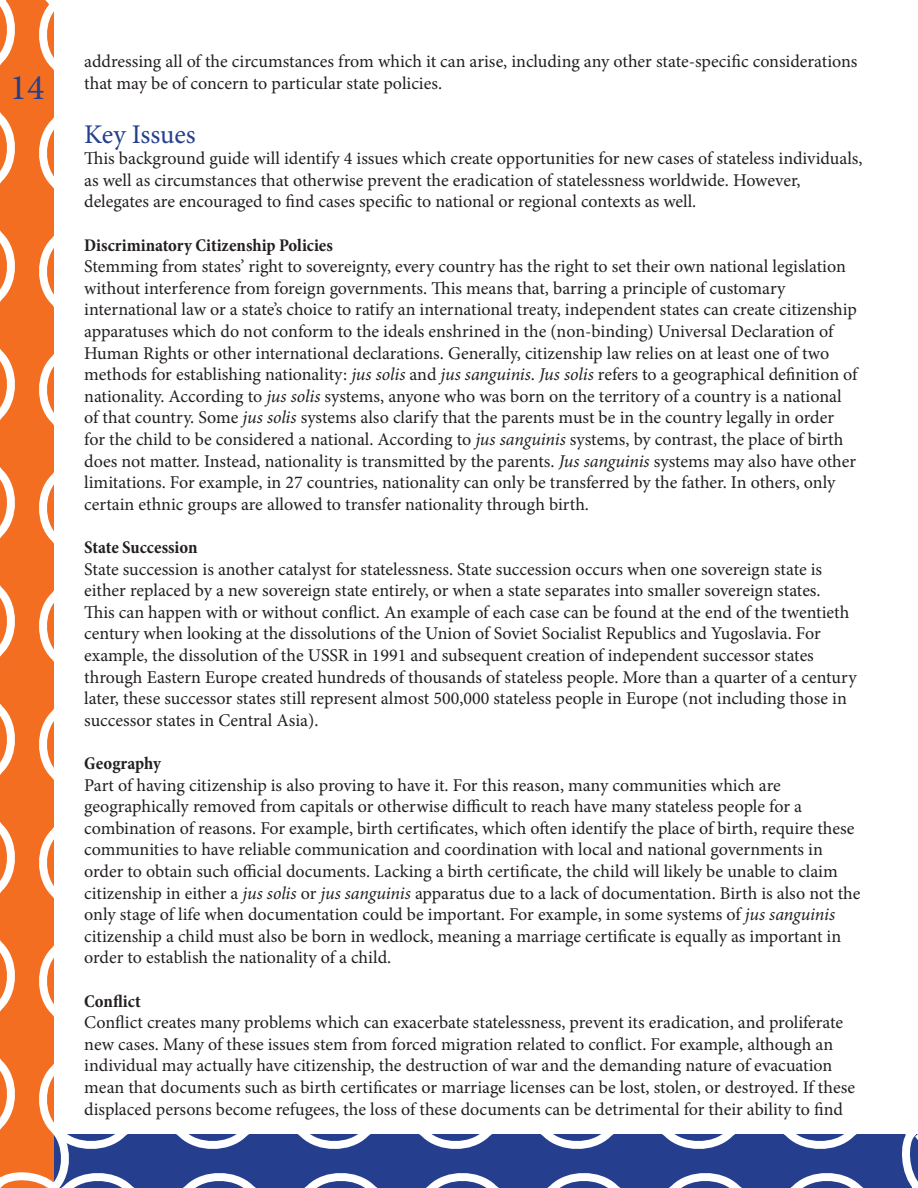
<style>
.page{position:relative;width:918px;height:1188px;background:#fff}
.page>*{position:absolute;margin:0;border:0;box-sizing:border-box;transform-origin:0 0}
.t1{font:36px "Minion Pro";color:#253f8e}
.t2{font:27px "Minion Pro";letter-spacing:-.005em;color:#253f8e}
.t3{font:18px/21.6px "Minion Pro";color:#231f20}
.t4{font:700 condensed 18px "Minion Pro";color:#231f20}
.s1{font-style:italic}
</style>
<div class="page">
<svg style="left:80px;top:1134px;width:827px;height:54px"></svg>
<svg style="left:907px;top:1134px;width:11px;height:54px"></svg>
<svg style="left:0;top:0;width:80px;height:1188px"></svg>
<h1 class="t1" style="left:10px;top:63px;width:36px">14</h1>
<p class="t3" style="left:84px;top:51px;width:775px">addressing all of the circumstances from which it can arise, including any other state-specific considerations that may be of concern to particular state policies.</p>
<p class="t2" style="left:84px;top:116px;width:113px">Key Issues</p>
<p class="t3" style="left:84px;top:148px;width:780px">This background guide will identify 4 issues which create opportunities for new cases of stateless individuals, as well as circumstances that otherwise prevent the eradication of statelessness worldwide. However, delegates are encouraged to find cases specific to national or regional contexts as well.</p>
<p class="t4" style="left:84px;top:233px;width:250px">Discriminatory Citizenship Policies</p>
<p class="t3" style="left:84px;top:256px;width:775px">Stemming from states’ right to sovereignty, every country has the right to set their own national legislation without interference from foreign governments. This means that, barring a principle of customary international law or a state’s choice to ratify an international treaty, independent states can create citizenship apparatuses which do not conform to the ideals enshrined in the (non-binding) Universal Declaration of Human Rights or other international declarations. Generally, citizenship law relies on at least one of two methods for establishing nationality: <span class="s1">jus solis</span> and <span class="s1">jus sanguinis</span>. <span class="s1">Jus solis</span> refers to a geographical definition of nationality. According to <span class="s1">jus solis</span> systems, anyone who was born on the territory of a country is a national of that country. Some <span class="s1">jus solis</span> systems also clarify that the parents must be in the country legally in order for the child to be considered a national. According to <span class="s1">jus sanguinis</span> systems, by contrast, the place of birth does not matter. Instead, nationality is transmitted by the parents. <span class="s1">Jus sanguinis</span> systems may also have other limitations. For example, in 27 countries, nationality can only be transferred by the father. In others, only certain ethnic groups are allowed to transfer nationality through birth.</p>
<p class="t4" style="left:84px;top:535px;width:115px">State Succession</p>
<p class="t3" style="left:84px;top:558px;width:774px">State succession is another catalyst for statelessness. State succession occurs when one sovereign state is either replaced by a new sovereign state entirely, or when a state separates into smaller sovereign states.<br>This can happen with or without conflict. An example of each case can be found at the end of the twentieth century when looking at the dissolutions of the Union of Soviet Socialist Republics and Yugoslavia. For example, the dissolution of the USSR in 1991 and subsequent creation of independent successor states through Eastern Europe created hundreds of thousands of stateless people. More than a quarter of a century later, these successor states still represent almost 500,000 stateless people in Europe (not including those in successor states in Central Asia).</p>
<p class="t4" style="left:84px;top:751px;width:78px">Geography</p>
<p class="t3" style="left:84px;top:774px;width:778px">Part of having citizenship is also proving to have it. For this reason, many communities which are geographically removed from capitals or otherwise difficult to reach have many stateless people for a combination of reasons. For example, birth certificates, which often identify the place of birth, require these communities to have reliable communication and coordination with local and national governments in order to obtain such official documents. Lacking a birth certificate, the child will likely be unable to claim citizenship in either a <span class="s1">jus solis</span> or <span class="s1">jus sanguinis</span> apparatus due to a lack of documentation. Birth is also not the only stage of life when documentation could be important. For example, in some systems of <span class="s1">jus sanguinis </span>citizenship a child must also be born in wedlock, meaning a marriage certificate is equally as important in order to establish the nationality of a child.</p>
<p class="t4" style="left:84px;top:989px;width:58px">Conflict</p>
<p class="t3" style="left:84px;top:1012px;width:772px">Conflict creates many problems which can exacerbate statelessness, prevent its eradication, and proliferate new cases. Many of these issues stem from forced migration related to conflict. For example, although an individual may actually have citizenship, the destruction of war and the demanding nature of evacuation mean that documents such as birth certificates or marriage licenses can be lost, stolen, or destroyed. If these displaced persons become refugees, the loss of these documents can be detrimental for their ability to find</p>
</div>
